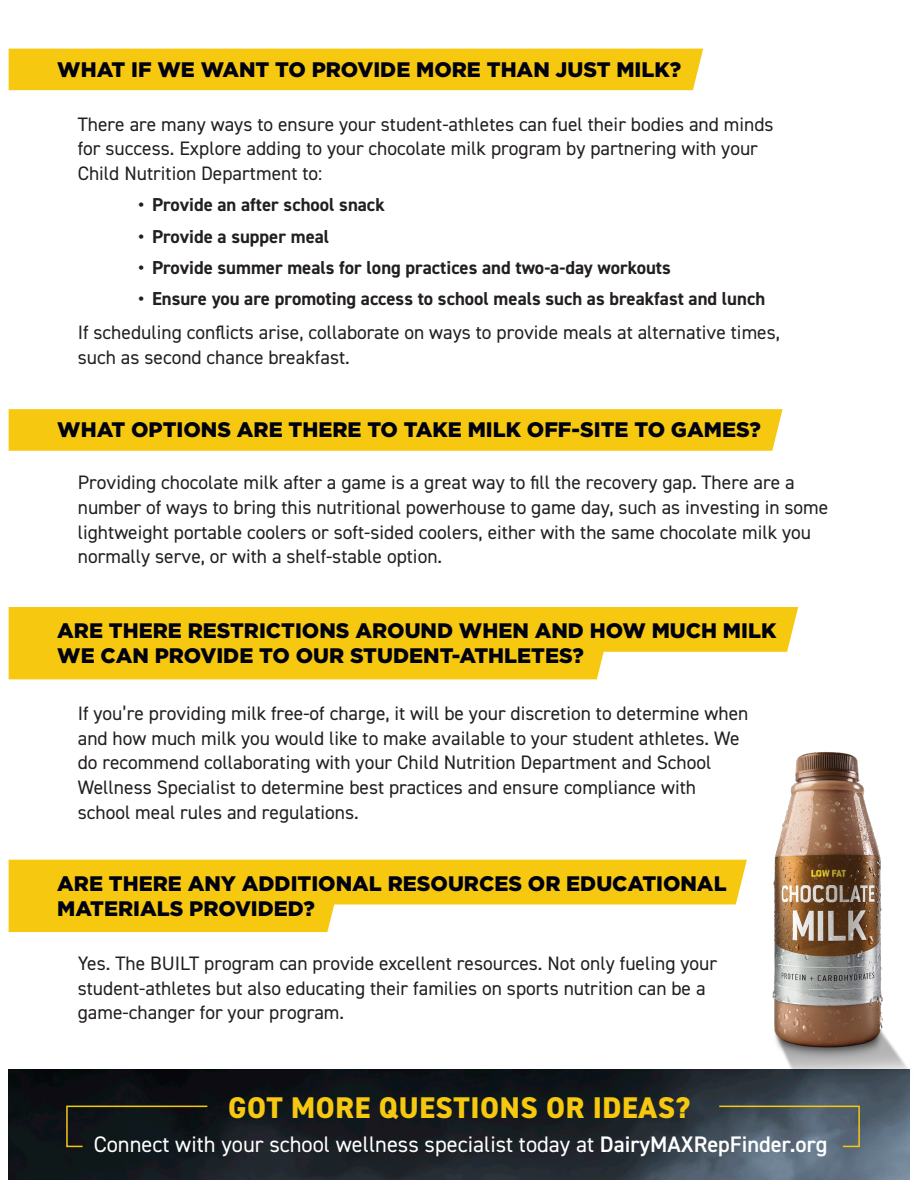
<style>
.page{position:relative;width:918px;height:1188px;background:#fff}
.page>*{position:absolute;margin:0;border:0;box-sizing:border-box;transform-origin:0 0}
.t1{font:800 30px "DIN2014";letter-spacing:.02em;color:#f6c810}
.t2{font:22.5px "DIN2014";color:#fff}
.t3{font:900 21px/25.2px "Gotham";color:#000110}
.Paragraph_Style_2{font:19.5px/24.6px "DIN2014";color:#231f20}
.t4{font:700 18.75px "DIN2014";color:#231f20}
.s1{font-weight:600}
</style>
<div class="page">
<img style="left:9px;top:1069px;width:900px;height:110px">
<svg style="left:65px;top:1105px;width:144px;height:43px;background:#191d17"></svg>
<svg style="left:718px;top:1105px;width:143px;height:43px;background:#586469"></svg>
<div style="left:9px;top:409px;width:774px;height:42px;background:#f6c810"></div>
<svg style="left:9px;top:607px;width:789px;height:72px;background:#f6cd27"></svg>
<svg style="left:9px;top:860px;width:738px;height:72px;fill:#f6c810"></svg>
<div style="left:9px;top:49px;width:694px;height:41px;background:#f6c810"></div>
<img style="left:764px;top:752px;width:146px;height:351px">
<p class="t3" style="left:57px;top:57px;width:625px">WHAT IF WE WANT TO PROVIDE MORE THAN JUST MILK?</p>
<p class="Paragraph_Style_2" style="left:78px;top:111px;width:697px">There are many ways to ensure your student-athletes can fuel their bodies and minds for success. Explore adding to your chocolate milk program by partnering with your<br>Child Nutrition Department to:</p>
<p class="t4" style="left:139px;top:192px;width:248px">• Provide an after school snack</p>
<p class="t4" style="left:139px;top:224px;width:192px">• Provide a supper meal</p>
<p class="t4" style="left:139px;top:255px;width:534px">• Provide summer meals for long practices and two-a-day workouts</p>
<p class="t4" style="left:139px;top:286px;width:628px">• Ensure you are promoting access to school meals such as breakfast and lunch</p>
<p class="Paragraph_Style_2" style="left:78px;top:320px;width:704px">If scheduling conflicts arise, collaborate on ways to provide meals at alternative times, such as second chance breakfast.</p>
<p class="t3" style="left:57px;top:417px;width:705px">WHAT OPTIONS ARE THERE TO TAKE MILK OFF-SITE TO GAMES?</p>
<p class="Paragraph_Style_2" style="left:78px;top:470px;width:752px">Providing chocolate milk after a game is a great way to fill the recovery gap. There are a number of ways to bring this nutritional powerhouse to game day, such as investing in some lightweight portable coolers or soft-sided coolers, either with the same chocolate milk you normally serve, or with a shelf-stable option.</p>
<p class="t3" style="left:57px;top:618px;width:721px">ARE THERE RESTRICTIONS AROUND WHEN AND HOW MUCH MILK<br>WE CAN PROVIDE TO OUR STUDENT-ATHLETES?</p>
<p class="Paragraph_Style_2" style="left:78px;top:701px;width:672px">If you’re providing milk free-of charge, it will be your discretion to determine when and how much milk you would like to make available to your student athletes. We do recommend collaborating with your Child Nutrition Department and School Wellness Specialist to determine best practices and ensure compliance with school meal rules and regulations.</p>
<p class="t3" style="left:57px;top:871px;width:671px">ARE THERE ANY ADDITIONAL RESOURCES OR EDUCATIONAL<br>MATERIALS PROVIDED?</p>
<p class="Paragraph_Style_2" style="left:78px;top:951px;width:641px">Yes. The BUILT program can provide excellent resources. Not only fueling your student-athletes but also educating their families on sports nutrition can be a game-changer for your program.</p>
<p class="t1" style="left:228px;top:1087px;width:463px">GOT MORE QUESTIONS OR IDEAS?</p>
<p class="t2" style="left:94px;top:1130px;width:735px">Connect with your school wellness specialist today at <span class="s1">DairyMAXRepFinder.org</span></p>
</div>
